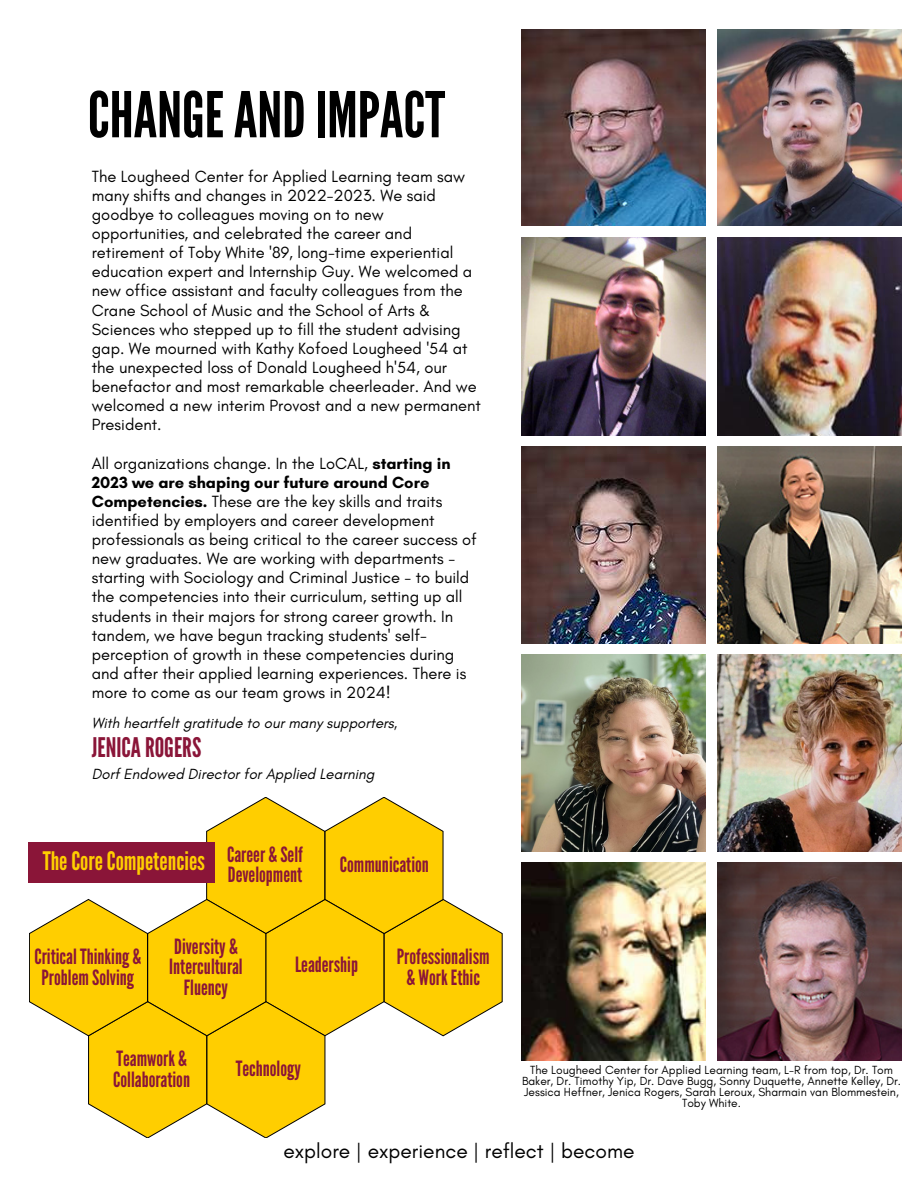
<style>
.page{position:relative;width:918px;height:1188px;background:#fff}
.page>*{position:absolute;margin:0;border:0;box-sizing:border-box;transform-origin:0 0}
.t1{font:63px "League Gothic";color:#000}
.t2{font:27px "League Gothic";color:#8a1538}
.t3{font:25.5px "League Gothic";color:#ffce00}
.t4{font:21px/20.2px "League Gothic";color:#8a1538;text-align:center}
.t5{font:21px "Glacial Indifference";color:#000}
.t6{font:16.5px/19.2px "Glacial Indifference";color:#000}
.t7{font:italic 15px "Glacial Indifference";color:#000}
.t8{font:12px/10.9px "Glacial Indifference";color:#000;text-align:center}
.s1{font-weight:700}
</style>
<div class="page">
<img style="left:521px;top:29px;width:185px;height:197px">
<img style="left:717px;top:29px;width:185px;height:197px">
<img style="left:521px;top:237px;width:185px;height:198px">
<img style="left:717px;top:237px;width:185px;height:198px">
<img style="left:521px;top:446px;width:185px;height:197px">
<img style="left:717px;top:446px;width:185px;height:197px">
<img style="left:521px;top:655px;width:185px;height:196px">
<img style="left:717px;top:655px;width:185px;height:196px">
<img style="left:521px;top:863px;width:185px;height:198px">
<img style="left:717px;top:863px;width:185px;height:198px">
<svg style="left:30px;top:797px;width:472px;height:341px"></svg>
<div style="left:29px;top:842px;width:186px;height:41px;background:#8a1538"></div>
<h1 class="t1" style="left:88px;top:78px;width:359px">CHANGE AND IMPACT</h1>
<p class="t6" style="left:92px;top:166px;width:391px">The Lougheed Center for Applied Learning team saw many shifts and changes in 2022-2023. We said goodbye to colleagues moving on to new opportunities, and celebrated the career and retirement of Toby White '89, long-time experiential education expert and Internship Guy. We welcomed a new office assistant and faculty colleagues from the Crane School of Music and the School of Arts &amp; Sciences who stepped up to fill the student advising gap. We mourned with Kathy Kofoed Lougheed '54 at the unexpected loss of Donald Lougheed h'54, our benefactor and most remarkable cheerleader. And we welcomed a new interim Provost and a new permanent President.</p>
<p class="t6" style="left:92px;top:453px;width:387px">All organizations change. In the LoCAL, <span class="s1">starting in 2023 we are shaping our future around Core Competencies.</span> These are the key skills and traits identified by employers and career development professionals as being critical to the career success of new graduates. We are working with departments - starting with Sociology and Criminal Justice - to build the competencies into their curriculum, setting up all students in their majors for strong career growth. In tandem, we have begun tracking students' self&shy;perception of growth in these competencies during and after their applied learning experiences. There is more to come as our team grows in 2024!</p>
<p class="t7" style="left:92px;top:714px;width:307px">With heartfelt gratitude to our many supporters,</p>
<h2 class="t2" style="left:92px;top:732px;width:111px">JENICAROGERS</h2>
<p class="t7" style="left:92px;top:765px;width:284px">Dorf Endowed Director for Applied Learning</p>
<h3 class="t3" style="left:43px;top:846px;width:164px">TheCoreCompetencies</h3>
<p class="t4" style="left:227px;top:845px;width:77px;text-align:left">Career &amp; Self<br>Development</p>
<p class="t4" style="left:340px;top:855px;width:91px">Communication</p>
<p class="t4" style="left:34px;top:947px;width:108px">CriticalThinking &amp;<br>Problem Solving</p>
<p class="t4" style="left:169px;top:937px;width:75px">Diversity &amp;<br>Intercultural<br>Fluency</p>
<p class="t4" style="left:295px;top:955px;width:65px">Leadership</p>
<p class="t4" style="left:397px;top:947px;width:94px">Professionalism &amp; WorkEthic</p>
<p class="t4" style="left:113px;top:1049px;width:78px;text-align:left">Teamwork &amp;<br>Collaboration</p>
<p class="t4" style="left:236px;top:1059px;width:67px">Technology</p>
<p class="t8" style="left:522px;top:1064px;width:381px">The Lougheed Center for Applied Learning team, L-R from top, Dr. Tom Baker, Dr. Timothy Yip, Dr. Dave Bugg, Sonny Duquette, Annette Kelley, Dr.<br>Jessica Heffner, Jenica Rogers, Sarah Leroux, Sharmain van Blommestein, Toby White.</p>
<p class="t5" style="left:283px;top:1138px;width:353px">explore | experience | reflect | become</p>
</div>
